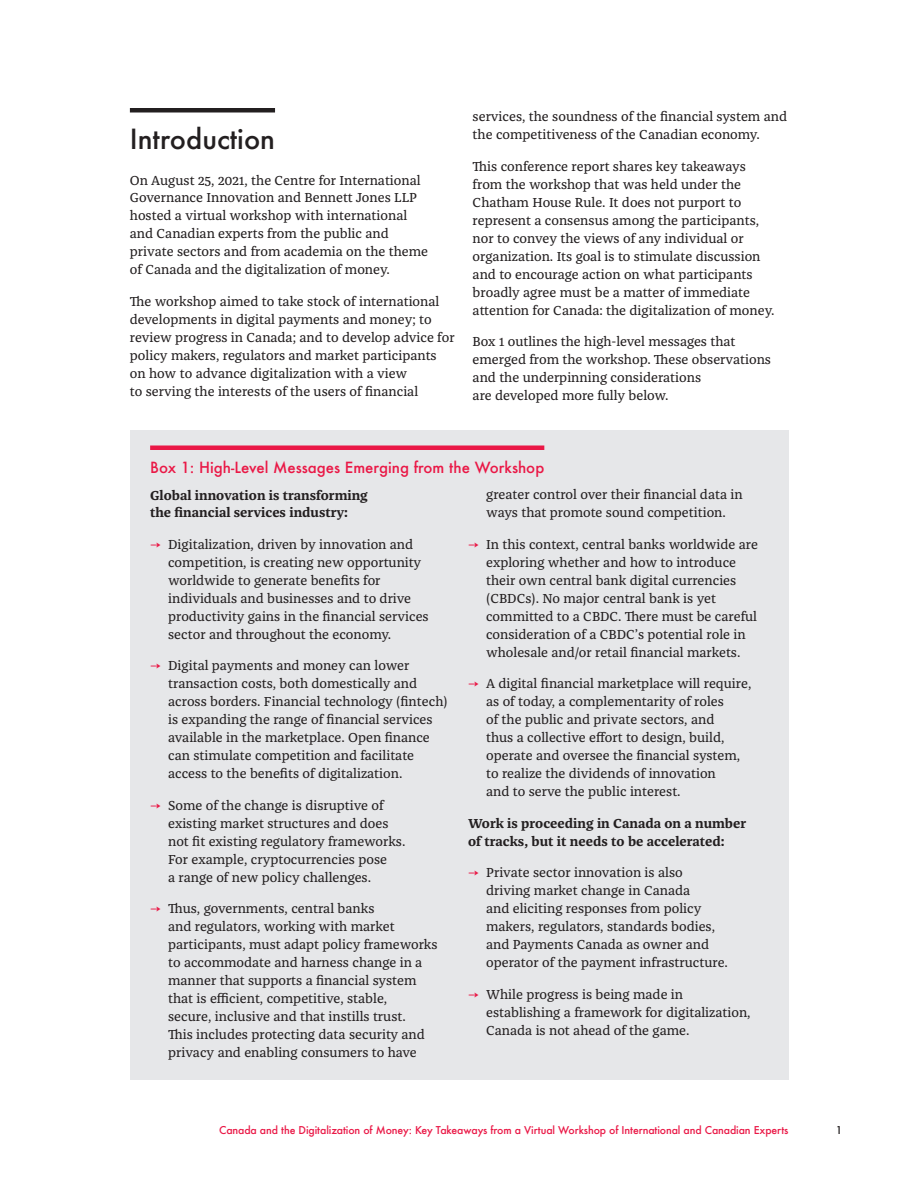
<style>
.page{position:relative;width:918px;height:1188px;background:#fff}
.page>*{position:absolute;margin:0;border:0;box-sizing:border-box;transform-origin:0 0}
.t1{font:500 27px "Futura";color:#231f20}
.t2{font:500 15px "Futura";color:#ea1846}
.t3{font:13.5px/18px "Franziska Pro";color:#231f20}
.t4{font:700 13.5px/18px "Franziska Pro";color:#231f20}
.t5{font:500 10.5px "Futura";letter-spacing:-.01em;color:#ea1846}
.t6{font:500 10.5px "Futura";color:#231f20}
.s1{color:#ea1846}
</style>
<div class="page">
<hr style="left:130px;top:108px;width:145px;height:4px;background:#231f20">
<div style="left:130px;top:431px;width:658px;height:649px;background:#e6e7e9"></div>
<hr style="left:150px;top:446px;width:394px;height:4px;background:#ea1846">
<h1 class="t1" style="left:130px;top:120px;width:147px">Introduction</h1>
<p class="t3" style="left:130px;top:171px;width:300px">On August 25, 2021, the Centre for International Governance Innovation and Bennett Jones LLP hosted a virtual workshop with international and Canadian experts from the public and private sectors and from academia on the theme of Canada and the digitalization of money.</p>
<p class="t3" style="left:130px;top:292px;width:326px">The workshop aimed to take stock of international developments in digital payments and money; to review progress in Canada; and to develop advice for policy makers, regulators and market participants on how to advance digitalization with a view<br>to serving the interests of the users of financial</p>
<p class="t3" style="left:473px;top:108px;width:316px">services, the soundness of the financial system and the competitiveness of the Canadian economy.</p>
<p class="t3" style="left:473px;top:157px;width:303px">This conference report shares key takeaways from the workshop that was held under the Chatham House Rule. It does not purport to represent a consensus among the participants, nor to convey the views of any individual or organization. Its goal is to stimulate discussion and to encourage action on what participants broadly agree must be a matter of immediate attention for Canada: the digitalization of money.</p>
<p class="t3" style="left:473px;top:333px;width:300px">Box 1 outlines the high-level messages that emerged from the workshop. These observations and the underpinning considerations<br>are developed more fully below.</p>
<p class="t2" style="left:150px;top:457px;width:396px">Box 1: High-Level Messages Emerging from the Workshop</p>
<p class="t4" style="left:150px;top:486px;width:219px">Global innovation is transforming the financial services industry:</p>
<p class="t3" style="left:168px;top:535px;width:262px;text-indent:-18px"><span class="s1">→</span> Digitalization, driven by innovation and competition, is creating new opportunity worldwide to generate benefits for individuals and businesses and to drive productivity gains in the financial services sector and throughout the economy.</p>
<p class="t3" style="left:168px;top:657px;width:281px;text-indent:-18px"><span class="s1">→</span> Digital payments and money can lower transaction costs, both domestically and across borders. Financial technology (fintech) is expanding the range of financial services available in the marketplace. Open finance can stimulate competition and facilitate access to the benefits of digitalization.</p>
<p class="t3" style="left:168px;top:796px;width:239px;text-indent:-18px"><span class="s1">→</span> Some of the change is disruptive of existing market structures and does not fit existing regulatory frameworks.<br>For example, cryptocurrencies pose<br>a range of new policy challenges.</p>
<p class="t3" style="left:168px;top:900px;width:271px;text-indent:-18px"><span class="s1">→</span> Thus, governments, central banks<br>and regulators, working with market participants, must adapt policy frameworks to accommodate and harness change in a manner that supports a financial system that is efficient, competitive, stable,<br>secure, inclusive and that instills trust.<br>This includes protecting data security and privacy and enabling consumers to have</p>
<p class="t3" style="left:486px;top:486px;width:258px">greater control over their financial data in ways that promote sound competition.</p>
<p class="t3" style="left:486px;top:535px;width:273px;text-indent:-18px"><span class="s1">→</span> In this context, central banks worldwide are exploring whether and how to introduce their own central bank digital currencies (CBDCs). No major central bank is yet committed to a CBDC. There must be careful consideration of a CBDC’s potential role in wholesale and/or retail financial markets.</p>
<p class="t3" style="left:486px;top:675px;width:267px;text-indent:-18px"><span class="s1">→</span> A digital financial marketplace will require, as of today, a complementarity of roles<br>of the public and private sectors, and<br>thus a collective effort to design, build, operate and oversee the financial system, to realize the dividends of innovation<br>and to serve the public interest.</p>
<p class="t4" style="left:468px;top:814px;width:280px">Work is proceeding in Canada on a number of tracks, but it needs to be accelerated:</p>
<p class="t3" style="left:486px;top:864px;width:243px;text-indent:-18px"><span class="s1">→</span> Private sector innovation is also driving market change in Canada<br>and eliciting responses from policy makers, regulators, standards bodies, and Payments Canada as owner and operator of the payment infrastructure.</p>
<p class="t3" style="left:486px;top:985px;width:266px;text-indent:-18px"><span class="s1">→</span> While progress is being made in establishing a framework for digitalization,<br>Canada is not ahead of the game.</p>
<p class="t5" style="left:219px;top:1123px;width:571px">Canada and the Digitalization of Money: Key Takeaways from a Virtual Workshop of International and Canadian Experts</p>
<p class="t6" style="left:836px;top:1123px;width:8px">1</p>
</div>
